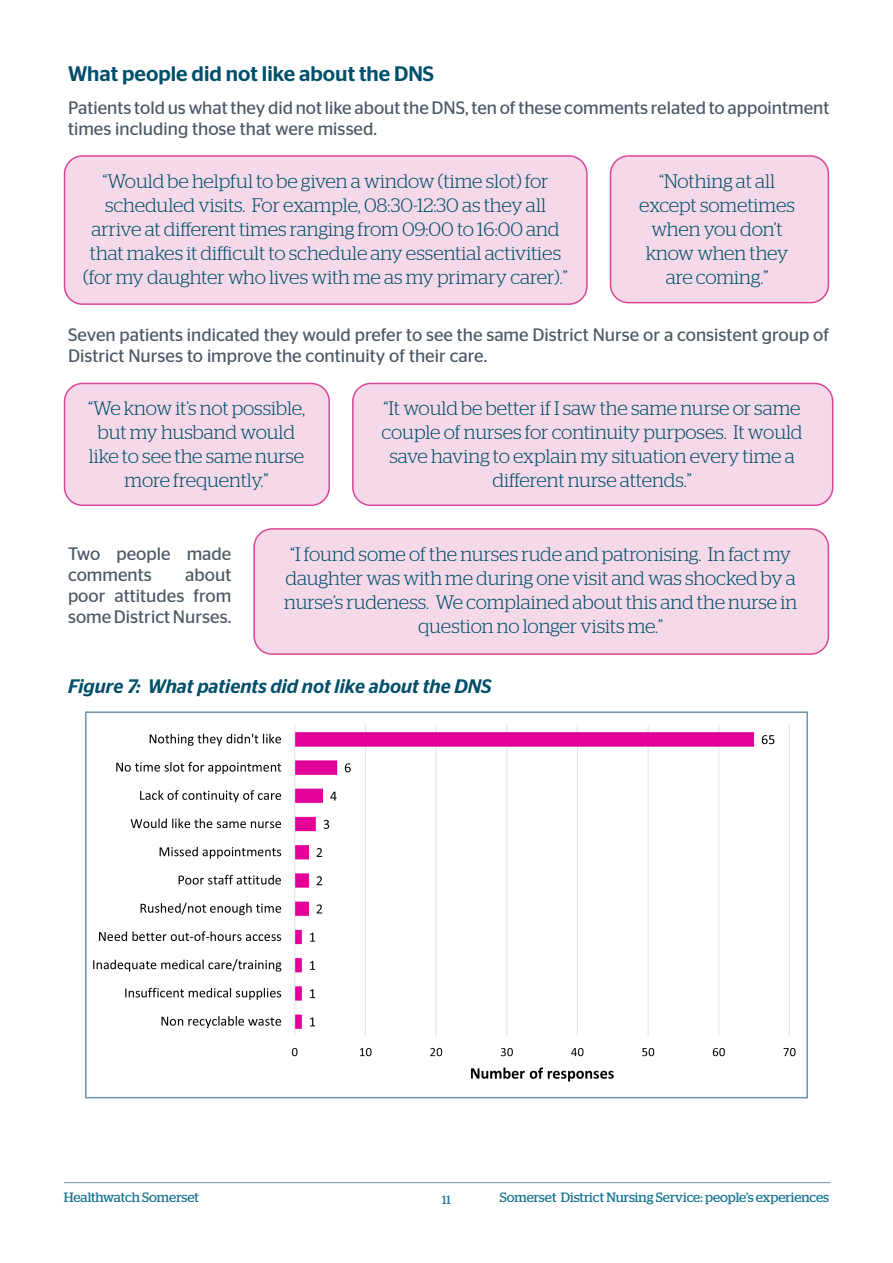
<style>
.page{position:relative;width:893px;height:1263px;background:#fff}
.page>*{position:absolute;margin:0;border:0;box-sizing:border-box;transform-origin:0 0}
.Content_paragraphs{font:500 21px "Stag Sans";color:#004f6b}
.Content_paragraphs-2{font:300 19.5px/24px "Stag";letter-spacing:-.005em;color:#004f6b;text-align:center}
.Content_paragraphs-3{font:italic 500 19.5px "Stag Sans";color:#004f6b}
.Content_paragraphs-4{font:18px/21px "Stag Sans";color:#4c5965}
.t1{font:13.5px "Stag";color:#167390}
.t2{font:12px "Stag";color:#167390}
</style>
<div class="page">
<hr style="left:64px;top:1182px;width:766px;height:1px;background:#6e94ab">
<div style="left:610px;top:156px;width:218px;height:147px;background:#f5d9e8;border-radius:18px"></div>
<div style="left:610px;top:155px;width:219px;height:148px;border:2px solid #da4599;border-radius:18px"></div>
<div style="left:65px;top:156px;width:522px;height:148px;background:#f5d9e8;border-radius:18px"></div>
<div style="left:64px;top:155px;width:524px;height:150px;border:2px solid #da4599;border-radius:18px"></div>
<div style="left:353px;top:383px;width:480px;height:122px;background:#f5d9e8;border-radius:18px"></div>
<div style="left:352px;top:383px;width:481px;height:123px;border:2px solid #da4599;border-radius:18px"></div>
<div style="left:65px;top:383px;width:264px;height:122px;background:#f5d9e8;border-radius:18px"></div>
<div style="left:64px;top:383px;width:266px;height:123px;border:2px solid #da4599;border-radius:18px"></div>
<div style="left:254px;top:529px;width:574px;height:125px;background:#f5d9e8;border-radius:18px"></div>
<div style="left:253px;top:528px;width:576px;height:127px;border:2px solid #da4599;border-radius:18px"></div>
<img style="left:93px;top:725px;width:703px;height:357px">
<div style="left:85px;top:711px;width:723px;height:387px;border:2px solid #6e94ab"></div>
<p class="Content_paragraphs" style="left:68px;top:61px;width:368px">What people did not like about the DNS</p>
<p class="Content_paragraphs-4" style="left:68px;top:97px;width:763px">Patients told us what they did not like about the DNS, ten of these comments related to appointment times including those that were missed.</p>
<p class="Content_paragraphs-2" style="left:639px;top:169px;width:157px">“Nothing at all except sometimes when you don’t know when they are coming.”</p>
<p class="Content_paragraphs-2" style="left:83px;top:169px;width:486px">“Would be helpful to be given a window (time slot) for scheduled visits. For example, 08:30-12:30 as they all arrive at different times ranging from 09:00 to 16:00 and that makes it difficult to schedule any essential activities (for my daughter who lives with me as my primary carer).”</p>
<p class="Content_paragraphs-4" style="left:68px;top:324px;width:763px">Seven patients indicated they would prefer to see the same District Nurse or a consistent group of<br>District Nurses to improve the continuity of their care.</p>
<p class="Content_paragraphs-2" style="left:382px;top:396px;width:423px">“It would be better if I saw the same nurse or same couple of nurses for continuity purposes. It would save having to explain my situation every time a different nurse attends.”</p>
<p class="Content_paragraphs-2" style="left:88px;top:396px;width:219px">“We know it’s not possible, but my husband would like to see the same nurse more frequently.”</p>
<p class="Content_paragraphs-4" style="left:68px;top:543px;width:165px">Two people made comments</p>
<p class="Content_paragraphs-4" style="left:68px;top:564px;width:165px;text-align:justify;text-indent:117px">about poor attitudes from some District Nurses.</p>
<p class="Content_paragraphs-2" style="left:284px;top:542px;width:514px">“I found some of the nurses rude and patronising. In fact my daughter was with me during one visit and was shocked by a nurse’s rudeness. We complained about this and the nurse in question no longer visits me.”</p>
<p class="Content_paragraphs-3" style="left:68px;top:674px;width:425px">Figure 7: What patients did not like about the DNS</p>
<p class="t1" style="left:64px;top:1189px;width:137px">Healthwatch Somerset</p>
<p class="t2" style="left:442px;top:1193px;width:10px">11</p>
<p class="t1" style="left:500px;top:1189px;width:331px">Somerset District Nursing Service: people’s experiences</p>
</div>
